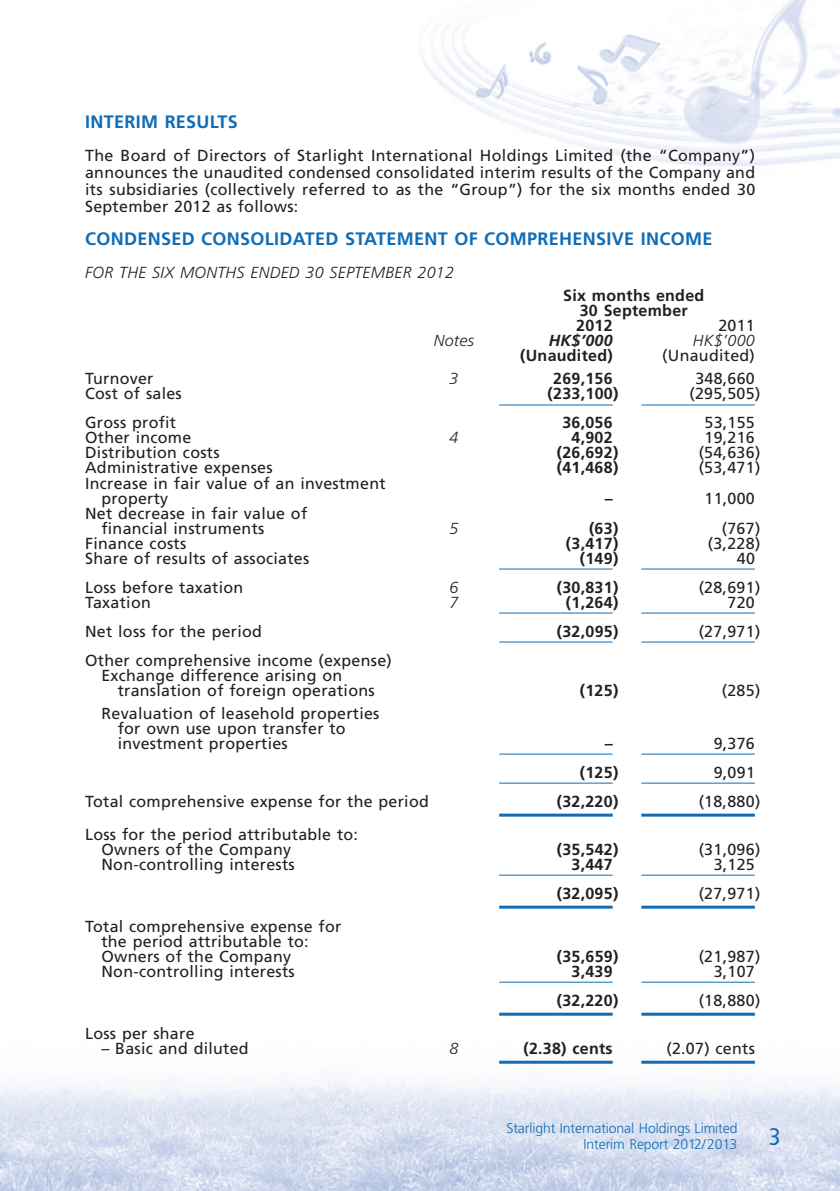
<style>
.page{position:relative;width:840px;height:1191px;background:#fff}
.page>*{position:absolute;margin:0;border:0;box-sizing:border-box;transform-origin:0 0}
.t1{font:700 18px "Frutiger LT Std";letter-spacing:.015em;color:#0f6cb6}
.t2{font:16px/15px "Frutiger LT Std";letter-spacing:.015em;color:#231f20}
.t3{font:700 16px/15px "Frutiger LT Std";letter-spacing:.015em;color:#231f20}
.t4{font:italic 300 16px "Frutiger LT Std";letter-spacing:.015em;color:#231f20}
.t5{font:italic 700 16px "Frutiger LT Std";color:#231f20}
.t6{font:300 14px/16px "Frutiger LT Std";letter-spacing:-.01em;color:#0f6cb6;text-align:right}
</style>
<div class="page">
<img style="left:0;top:0;width:839px;height:1191px">
<hr style="left:499px;top:404px;width:113px;height:1px;background:#0f6cb6">
<hr style="left:641px;top:404px;width:113px;height:1px;background:#0f6cb6">
<hr style="left:499px;top:568px;width:113px;height:1px;background:#0f6cb6">
<hr style="left:641px;top:568px;width:113px;height:1px;background:#0f6cb6">
<hr style="left:499px;top:612px;width:113px;height:1px;background:#0f6cb6">
<hr style="left:641px;top:612px;width:113px;height:1px;background:#0f6cb6">
<hr style="left:499px;top:641px;width:113px;height:1px;background:#0f6cb6">
<hr style="left:641px;top:641px;width:113px;height:1px;background:#0f6cb6">
<hr style="left:499px;top:753px;width:113px;height:1px;background:#0f6cb6">
<hr style="left:641px;top:753px;width:113px;height:1px;background:#0f6cb6">
<hr style="left:499px;top:782px;width:113px;height:1px;background:#0f6cb6">
<hr style="left:641px;top:782px;width:113px;height:1px;background:#0f6cb6">
<hr style="left:499px;top:813px;width:113px;height:3px;background:#0f6cb6">
<hr style="left:641px;top:813px;width:113px;height:3px;background:#0f6cb6">
<hr style="left:499px;top:874px;width:113px;height:1px;background:#0f6cb6">
<hr style="left:641px;top:874px;width:113px;height:1px;background:#0f6cb6">
<hr style="left:499px;top:905px;width:113px;height:3px;background:#0f6cb6">
<hr style="left:641px;top:905px;width:113px;height:3px;background:#0f6cb6">
<hr style="left:499px;top:981px;width:113px;height:1px;background:#0f6cb6">
<hr style="left:641px;top:981px;width:113px;height:1px;background:#0f6cb6">
<hr style="left:499px;top:1012px;width:113px;height:3px;background:#0f6cb6">
<hr style="left:641px;top:1012px;width:113px;height:3px;background:#0f6cb6">
<hr style="left:499px;top:1060px;width:113px;height:3px;background:#0f6cb6">
<hr style="left:641px;top:1060px;width:113px;height:3px;background:#0f6cb6">
<svg style="left:769px;top:1127px;width:9px;height:17px"></svg>
<p class="t1" style="left:85px;top:111px;width:154px">INTERIM RESULTS</p>
<p class="t2" style="left:85px;top:147px;width:671px;line-height:17px;text-align:justify">The Board of Directors of Starlight International Holdings Limited (the “Company”) announces the unaudited condensed consolidated interim results of the Company and its subsidiaries (collectively referred to as the “Group”) for the six months ended 30<br>September 2012 as follows:</p>
<p class="t1" style="left:85px;top:228px;width:628px">CONDENSED CONSOLIDATED STATEMENT OF COMPREHENSIVE INCOME</p>
<p class="t4" style="left:85px;top:264px;width:370px">FOR THE SIX MONTHS ENDED 30 SEPTEMBER 2012</p>
<p class="t3" style="left:576px;top:288px;width:129px;text-indent:-13px">Six months ended<br>30 September<br>2012</p>
<p class="t2" style="left:718px;top:318px;width:38px">2011</p>
<p class="t4" style="left:433px;top:332px;width:42px">Notes</p>
<p class="t5" style="left:548px;top:331px;width:65px">HK$’000</p>
<p class="t4" style="left:692px;top:332px;width:64px">HK$’000</p>
<p class="t3" style="left:520px;top:348px;width:94px">(Unaudited)</p>
<p class="t2" style="left:662px;top:348px;width:94px">(Unaudited)</p>
<p class="t2" style="left:85px;top:371px;width:70px">Turnover</p>
<p class="t4" style="left:449px;top:370px;width:10px">3</p>
<p class="t3" style="left:553px;top:371px;width:61px">269,156</p>
<p class="t2" style="left:695px;top:371px;width:61px">348,660</p>
<p class="t2" style="left:85px;top:386px;width:98px">Cost of sales</p>
<p class="t3" style="left:547px;top:386px;width:72px">(233,100)</p>
<p class="t2" style="left:689px;top:386px;width:72px">(295,505)</p>
<p class="t2" style="left:85px;top:415px;width:92px">Gross profit</p>
<p class="t3" style="left:562px;top:415px;width:52px">36,056</p>
<p class="t2" style="left:704px;top:415px;width:52px">53,155</p>
<p class="t2" style="left:85px;top:430px;width:108px">Other income</p>
<p class="t4" style="left:449px;top:429px;width:10px">4</p>
<p class="t3" style="left:571px;top:430px;width:43px">4,902</p>
<p class="t2" style="left:704px;top:430px;width:52px">19,216</p>
<p class="t2" style="left:85px;top:445px;width:136px">Distribution costs</p>
<p class="t3" style="left:556px;top:445px;width:63px">(26,692)</p>
<p class="t2" style="left:698px;top:445px;width:63px">(54,636)</p>
<p class="t2" style="left:85px;top:460px;width:189px">Administrative expenses</p>
<p class="t3" style="left:556px;top:460px;width:63px">(41,468)</p>
<p class="t2" style="left:698px;top:460px;width:63px">(53,471)</p>
<p class="t2" style="left:101px;top:475px;width:285px;text-indent:-16px">Increase in fair value of an investment property</p>
<p class="t3" style="left:604px;top:490px;width:9px">–</p>
<p class="t2" style="left:704px;top:490px;width:52px">11,000</p>
<p class="t2" style="left:101px;top:505px;width:207px;text-indent:-16px">Net decrease in fair value of financial instruments</p>
<p class="t4" style="left:449px;top:519px;width:10px">5</p>
<p class="t3" style="left:588px;top:520px;width:31px">(63)</p>
<p class="t2" style="left:721px;top:520px;width:40px">(767)</p>
<p class="t2" style="left:85px;top:535px;width:103px">Finance costs</p>
<p class="t3" style="left:565px;top:535px;width:54px">(3,417)</p>
<p class="t2" style="left:707px;top:535px;width:54px">(3,228)</p>
<p class="t2" style="left:85px;top:550px;width:225px">Share of results of associates</p>
<p class="t3" style="left:579px;top:550px;width:40px">(149)</p>
<p class="t2" style="left:736px;top:550px;width:20px">40</p>
<p class="t2" style="left:85px;top:579px;width:160px">Loss before taxation</p>
<p class="t4" style="left:449px;top:578px;width:10px">6</p>
<p class="t3" style="left:556px;top:579px;width:63px">(30,831)</p>
<p class="t2" style="left:698px;top:579px;width:63px">(28,691)</p>
<p class="t2" style="left:85px;top:594px;width:67px">Taxation</p>
<p class="t4" style="left:449px;top:593px;width:10px">7</p>
<p class="t3" style="left:565px;top:594px;width:54px">(1,264)</p>
<p class="t2" style="left:727px;top:594px;width:29px">720</p>
<p class="t2" style="left:85px;top:623px;width:178px">Net loss for the period</p>
<p class="t3" style="left:556px;top:623px;width:63px">(32,095)</p>
<p class="t2" style="left:698px;top:623px;width:63px">(27,971)</p>
<p class="t2" style="left:101px;top:652px;width:292px;text-indent:-16px">Other comprehensive income (expense)<br>Exchange difference arising on</p>
<p class="t2" style="left:118px;top:682px;width:258px">translation of foreign operations</p>
<p class="t3" style="left:579px;top:682px;width:40px">(125)</p>
<p class="t2" style="left:721px;top:682px;width:40px">(285)</p>
<p class="t2" style="left:118px;top:705px;width:263px;text-indent:-16px">Revaluation of leasehold properties for own use upon transfer to investment properties</p>
<p class="t3" style="left:604px;top:735px;width:9px">–</p>
<p class="t2" style="left:713px;top:735px;width:43px">9,376</p>
<p class="t3" style="left:579px;top:764px;width:40px">(125)</p>
<p class="t2" style="left:713px;top:764px;width:43px">9,091</p>
<p class="t2" style="left:85px;top:793px;width:345px">Total comprehensive expense for the period</p>
<p class="t3" style="left:556px;top:793px;width:63px">(32,220)</p>
<p class="t2" style="left:698px;top:793px;width:63px">(18,880)</p>
<p class="t2" style="left:101px;top:826px;width:258px;text-indent:-16px">Loss for the period attributable to:<br>Owners of the Company</p>
<p class="t3" style="left:556px;top:841px;width:63px">(35,542)</p>
<p class="t2" style="left:698px;top:841px;width:63px">(31,096)</p>
<p class="t2" style="left:101px;top:856px;width:195px">Non-controlling interests</p>
<p class="t3" style="left:571px;top:856px;width:43px">3,447</p>
<p class="t2" style="left:713px;top:856px;width:43px">3,125</p>
<p class="t3" style="left:556px;top:885px;width:63px">(32,095)</p>
<p class="t2" style="left:698px;top:885px;width:63px">(27,971)</p>
<p class="t2" style="left:101px;top:918px;width:241px;text-indent:-16px">Total comprehensive expense for the period attributable to:<br>Owners of the Company</p>
<p class="t3" style="left:556px;top:948px;width:63px">(35,659)</p>
<p class="t2" style="left:698px;top:948px;width:63px">(21,987)</p>
<p class="t2" style="left:101px;top:963px;width:195px">Non-controlling interests</p>
<p class="t3" style="left:571px;top:963px;width:43px">3,439</p>
<p class="t2" style="left:713px;top:963px;width:43px">3,107</p>
<p class="t3" style="left:556px;top:992px;width:63px">(32,220)</p>
<p class="t2" style="left:698px;top:992px;width:63px">(18,880)</p>
<p class="t2" style="left:85px;top:1025px;width:111px">Loss per share</p>
<p class="t2" style="left:101px;top:1040px;width:149px">– Basic and diluted</p>
<p class="t4" style="left:449px;top:1039px;width:10px">8</p>
<p class="t3" style="left:523px;top:1040px;width:91px">(2.38) cents</p>
<p class="t2" style="left:666px;top:1040px;width:90px">(2.07) cents</p>
<p class="t6" style="left:506px;top:1119px;width:232px">Starlight International Holdings Limited<br>Interim Report 2012/2013</p>
</div>
